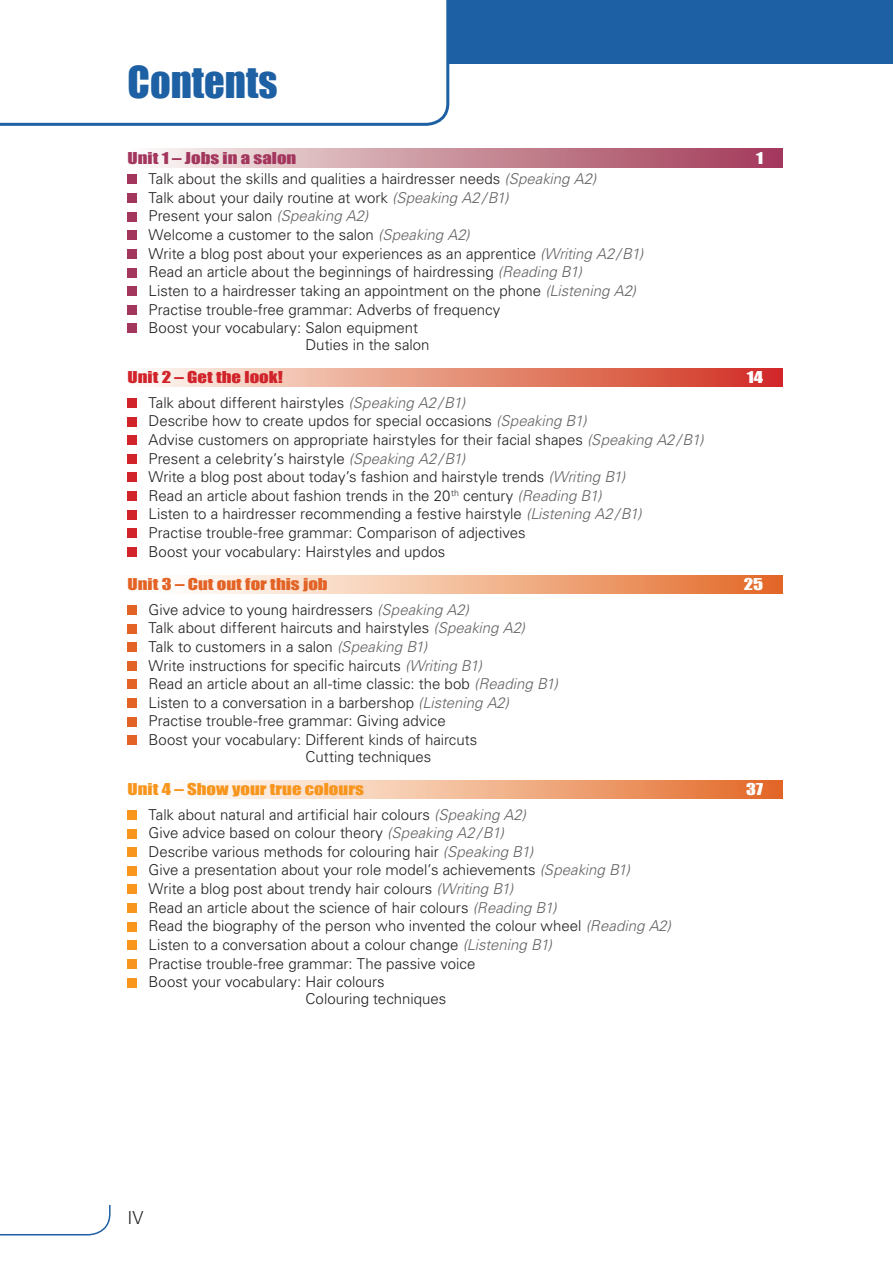
<style>
.page{position:relative;width:893px;height:1263px;background:#fff}
.page>*{position:absolute;margin:0;border:0;box-sizing:border-box;transform-origin:0 0}
.t1{font:40.5px "Impact";color:#1d60a3}
.t2{font:300 18px "Univers LT Std";color:#231f20}
.t3{font:300 15px/18.6px "Univers LT Std";color:#231f20}
.t4{font:15px "Impact";color:#f7951d;scale:1.25 1}
.t5{font:15px "Impact";color:#e26325;scale:1.25 1}
.t6{font:15px "Impact";color:#a3365d;scale:1.25 1}
.t7{font:15px "Impact";color:#d1232a;scale:1.25 1}
.t8{font:15px "Impact";color:#fff;scale:1.25 1}
.s1{font-size:70.5px;color:#fff}
.s2{font-style:italic;color:#636366}
</style>
<div class="page">
<svg style="left:0;top:1205px;width:111px;height:30px"></svg>
<div style="left:0;top:0;width:893px;height:64px;background:#1d60a3"></div>
<div style="left:0;top:0;width:449px;height:126px;background:#fff"></div>
<div style="left:128px;top:149px;width:654px;height:19px;background:linear-gradient(to right,#f8f6f0,#a03653)"></div>
<div style="left:128px;top:175px;width:9px;height:9px;background:#a3365d"></div>
<div style="left:128px;top:193px;width:9px;height:10px;background:#a3365d"></div>
<div style="left:128px;top:212px;width:9px;height:9px;background:#a3365d"></div>
<div style="left:128px;top:231px;width:9px;height:9px;background:#a3365d"></div>
<div style="left:128px;top:249px;width:9px;height:10px;background:#a3365d"></div>
<div style="left:128px;top:268px;width:9px;height:9px;background:#a3365d"></div>
<div style="left:128px;top:286px;width:9px;height:10px;background:#a3365d"></div>
<div style="left:128px;top:305px;width:9px;height:9px;background:#a3365d"></div>
<div style="left:128px;top:324px;width:9px;height:9px;background:#a3365d"></div>
<svg style="left:149px;top:368px;width:633px;height:19px"></svg>
<div style="left:128px;top:398px;width:9px;height:10px;background:#d1232a"></div>
<div style="left:128px;top:417px;width:9px;height:9px;background:#d1232a"></div>
<div style="left:128px;top:435px;width:9px;height:10px;background:#d1232a"></div>
<div style="left:128px;top:454px;width:9px;height:9px;background:#d1232a"></div>
<div style="left:128px;top:473px;width:9px;height:9px;background:#d1232a"></div>
<div style="left:128px;top:491px;width:9px;height:10px;background:#d1232a"></div>
<div style="left:128px;top:510px;width:9px;height:9px;background:#d1232a"></div>
<div style="left:128px;top:529px;width:9px;height:9px;background:#d1232a"></div>
<div style="left:128px;top:547px;width:9px;height:10px;background:#d1232a"></div>
<div style="left:128px;top:575px;width:654px;height:19px;background:linear-gradient(to right,#fff,#e46d2b)"></div>
<div style="left:128px;top:605px;width:9px;height:10px;background:#e26325"></div>
<div style="left:128px;top:624px;width:9px;height:9px;background:#e26325"></div>
<div style="left:128px;top:642px;width:9px;height:10px;background:#e26325"></div>
<div style="left:128px;top:661px;width:9px;height:9px;background:#e26325"></div>
<div style="left:128px;top:680px;width:9px;height:9px;background:#e26325"></div>
<div style="left:128px;top:698px;width:9px;height:10px;background:#e26325"></div>
<div style="left:128px;top:717px;width:9px;height:9px;background:#e26325"></div>
<div style="left:128px;top:736px;width:9px;height:9px;background:#e26325"></div>
<div style="left:128px;top:780px;width:654px;height:19px;background:linear-gradient(to right,#fff,#e46d2b)"></div>
<div style="left:128px;top:810px;width:9px;height:9px;background:#f7951d"></div>
<div style="left:128px;top:829px;width:9px;height:9px;background:#f7951d"></div>
<div style="left:128px;top:847px;width:9px;height:10px;background:#f7951d"></div>
<div style="left:128px;top:866px;width:9px;height:9px;background:#f7951d"></div>
<div style="left:128px;top:885px;width:9px;height:9px;background:#f7951d"></div>
<div style="left:128px;top:903px;width:9px;height:10px;background:#f7951d"></div>
<div style="left:128px;top:922px;width:9px;height:9px;background:#f7951d"></div>
<div style="left:128px;top:940px;width:9px;height:10px;background:#f7951d"></div>
<div style="left:128px;top:959px;width:9px;height:10px;background:#f7951d"></div>
<div style="left:128px;top:978px;width:9px;height:9px;background:#f7951d"></div>
<h1 class="t1" style="left:128px;top:50px;width:193px">Contents <span class="s1">1</span></h1>
<p class="t6" style="left:128px;top:147px;width:137px">Unit 1 – Jobs in a salon</p>
<p class="t8" style="left:756px;top:147px;width:7px">1</p>
<p class="t3" style="left:149px;top:169px;width:496px">Talk about the skills and qualities a hairdresser needs <span class="s2">(Speaking A2)<br></span>Talk about your daily routine at work <span class="s2">(Speaking A2/B1)<br></span>Present your salon <span class="s2">(Speaking A2)<br></span>Welcome a customer to the salon <span class="s2">(Speaking A2)<br></span>Write a blog post about your experiences as an apprentice <span class="s2">(Writing A2/B1)<br></span>Read an article about the beginnings of hairdressing <span class="s2">(Reading B1)<br></span>Listen to a hairdresser taking an appointment on the phone <span class="s2">(Listening A2)<br></span>Practise trouble-free grammar: Adverbs of frequency<br>Boost your vocabulary: Salon equipment</p>
<p class="t3" style="left:305px;top:335px;width:126px">Duties in the salon</p>
<p class="t7" style="left:128px;top:366px;width:126px">Unit 2 – Get the look!</p>
<p class="t8" style="left:747px;top:366px;width:15px">14</p>
<p class="t3" style="left:149px;top:393px;width:556px">Talk about different hairstyles <span class="s2">(Speaking A2/B1)<br></span>Describe how to create updos for special occasions <span class="s2">(Speaking B1)<br></span>Advise customers on appropriate hairstyles for their facial shapes <span class="s2">(Speaking A2/B1)<br></span>Present a celebrity’s hairstyle <span class="s2">(Speaking A2/B1)<br></span>Write a blog post about today’s fashion and hairstyle trends <span class="s2">(Writing B1)<br></span>Read an article about fashion trends in the 20<sup>th</sup> century <span class="s2">(Reading B1)<br></span>Listen to a hairdresser recommending a festive hairstyle <span class="s2">(Listening A2/B1)<br></span>Practise trouble-free grammar: Comparison of adjectives<br>Boost your vocabulary: Hairstyles and updos</p>
<p class="t5" style="left:128px;top:573px;width:162px">Unit 3 – Cut out for this job</p>
<p class="t8" style="left:744px;top:573px;width:17px">25</p>
<p class="t3" style="left:149px;top:600px;width:411px">Give advice to young hairdressers <span class="s2">(Speaking A2)<br></span>Talk about different haircuts and hairstyles <span class="s2">(Speaking A2)<br></span>Talk to customers in a salon <span class="s2">(Speaking B1)<br></span>Write instructions for specific haircuts <span class="s2">(Writing B1)<br></span>Read an article about an all-time classic: the bob <span class="s2">(Reading B1)<br></span>Listen to a conversation in a barbershop <span class="s2">(Listening A2)<br></span>Practise trouble-free grammar: Giving advice<br>Boost your vocabulary: Different kinds of haircuts</p>
<p class="t3" style="left:305px;top:747px;width:127px">Cutting techniques</p>
<p class="t4" style="left:128px;top:778px;width:191px">Unit 4 – Show your true colours</p>
<p class="t8" style="left:746px;top:778px;width:15px">37</p>
<p class="t3" style="left:149px;top:805px;width:524px">Talk about natural and artificial hair colours <span class="s2">(Speaking A2)<br></span>Give advice based on colour theory <span class="s2">(Speaking A2/B1)<br></span>Describe various methods for colouring hair <span class="s2">(Speaking B1)<br></span>Give a presentation about your role model’s achievements <span class="s2">(Speaking B1)<br></span>Write a blog post about trendy hair colours <span class="s2">(Writing B1)<br></span>Read an article about the science of hair colours <span class="s2">(Reading B1)<br></span>Read the biography of the person who invented the colour wheel <span class="s2">(Reading A2)<br></span>Listen to a conversation about a colour change <span class="s2">(Listening B1)<br></span>Practise trouble-free grammar: The passive voice<br>Boost your vocabulary: Hair colours</p>
<p class="t3" style="left:305px;top:989px;width:142px">Colouring techniques</p>
<p class="t2" style="left:128px;top:1207px;width:18px">IV</p>
</div>
